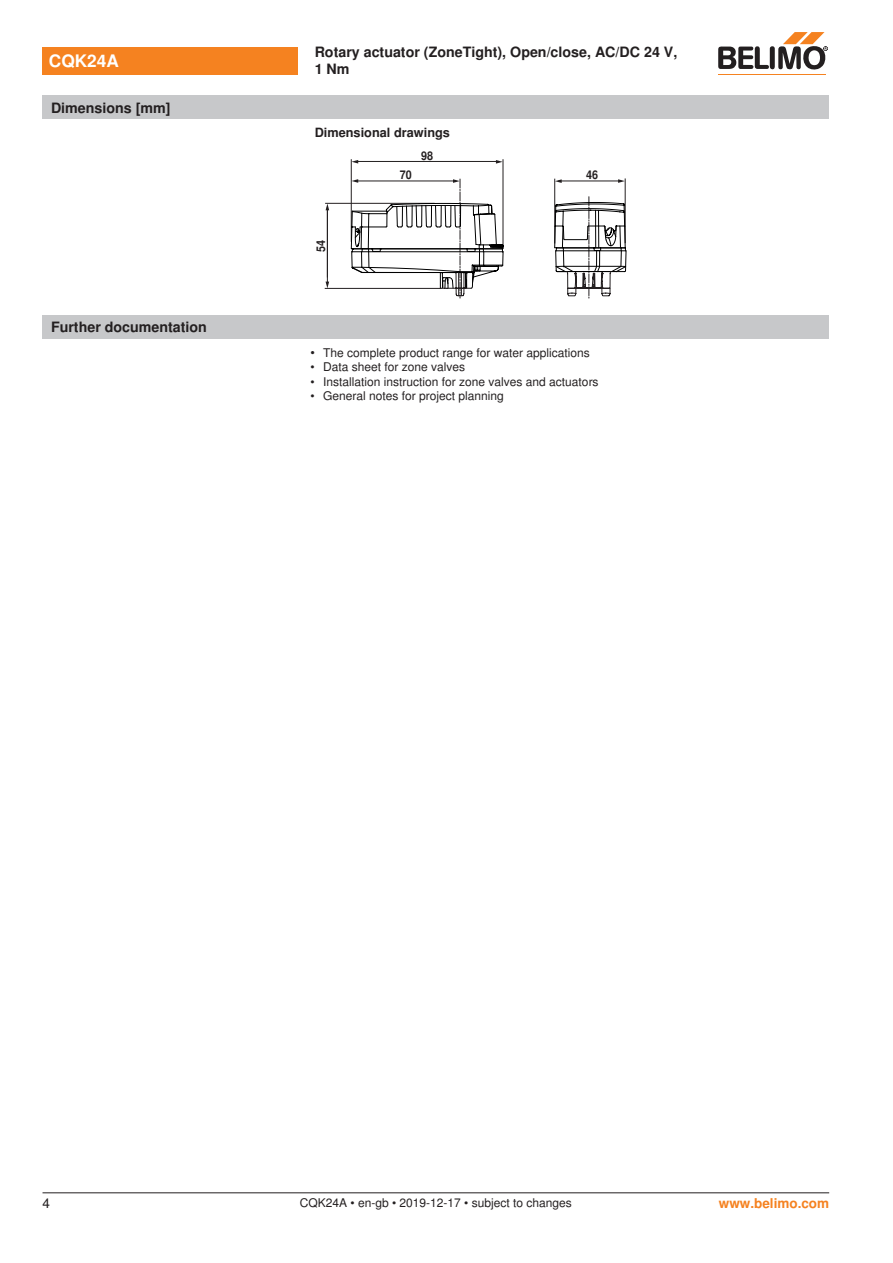
<style>
.page{position:relative;width:893px;height:1263px;background:#fff}
.page>*{position:absolute;margin:0;border:0;box-sizing:border-box;transform-origin:0 0}
.t1{font:700 17.25px "Nimbus Sans BEL";color:#fff}
.t2{font:700 14.25px/17.1px "Nimbus Sans BEL";color:#231f20}
.Rechtsbündig_Footer{font:700 13.5px "Nimbus Sans BEL";color:#f58220}
.t3{font:13.5px "Nimbus Sans BEL";color:#231f20}
.t4{font:700 12.75px "Nimbus Sans BEL";color:#231f20}
.Bulletpoints{font:12px "Nimbus Sans BEL";color:#231f20}
.Footer_EU_center{font:12px "Nimbus Sans BEL";color:#231f20}
.t5{font:700 12px "Nimbus Sans BEL";color:#231f20;scale:.9 1}
.s1{font-size:12.75px}
</style>
<div class="page">
<hr style="left:325px;top:203px;width:110px;height:1px;background:#231f20">
<hr style="left:327px;top:207px;width:1px;height:77px;background:#231f20">
<svg style="left:326px;top:204px;width:3px;height:6px"></svg>
<svg style="left:326px;top:282px;width:3px;height:6px"></svg>
<hr style="left:325px;top:288px;width:117px;height:1px;background:#231f20">
<svg style="left:350px;top:159px;width:276px;height:139px"></svg>
<div style="left:43px;top:315px;width:786px;height:24px;background:#c7c8ca"></div>
<div style="left:43px;top:47px;width:255px;height:27px;background:#f58220"></div>
<hr style="left:718px;top:74px;width:107px;height:1px;background:#f58220">
<svg style="left:718px;top:32px;width:110px;height:38px"></svg>
<div style="left:43px;top:96px;width:786px;height:23px;background:#c7c8ca"></div>
<hr style="left:43px;top:1192px;width:786px;height:1px;background:#231f20">
<p class="t1" style="left:49px;top:51px;width:71px">CQK24A</p>
<p class="t2" style="left:315px;top:44px;width:364px">Rotary actuator (ZoneTight), Open/close, AC/DC 24 V,<br>1 Nm</p>
<p class="t2" style="left:51px;top:100px;width:121px">Dimensions [mm]</p>
<p class="t4" style="left:315px;top:125px;width:137px">Dimensional drawings</p>
<p class="t5" style="left:421px;top:148px;width:15px">98</p>
<p class="t2" style="left:51px;top:319px;width:157px">Further documentation</p>
<p class="t5" style="left:313px;top:252px;width:15px;rotate:-90deg">54</p>
<p class="t5" style="left:400px;top:167px;width:15px">70</p>
<p class="t5" style="left:586px;top:167px;width:15px">46</p>
<p class="Bulletpoints" style="left:310px;top:345px;width:281px"><span class="s1">•</span> The complete product range for water applications</p>
<p class="Bulletpoints" style="left:310px;top:360px;width:156px">• Data sheet for zone valves</p>
<p class="Bulletpoints" style="left:310px;top:374px;width:290px">• Installation instruction for zone valves and actuators</p>
<p class="Bulletpoints" style="left:310px;top:389px;width:195px">• General notes for project planning</p>
<p class="t3" style="left:43px;top:1195px;width:9px">4</p>
<p class="Footer_EU_center" style="left:300px;top:1196px;width:274px">CQK24A • en-gb • 2019-12-17 • subject to changes</p>
<p class="Rechtsbündig_Footer" style="left:719px;top:1195px;width:112px">www.belimo.com</p>
</div>
